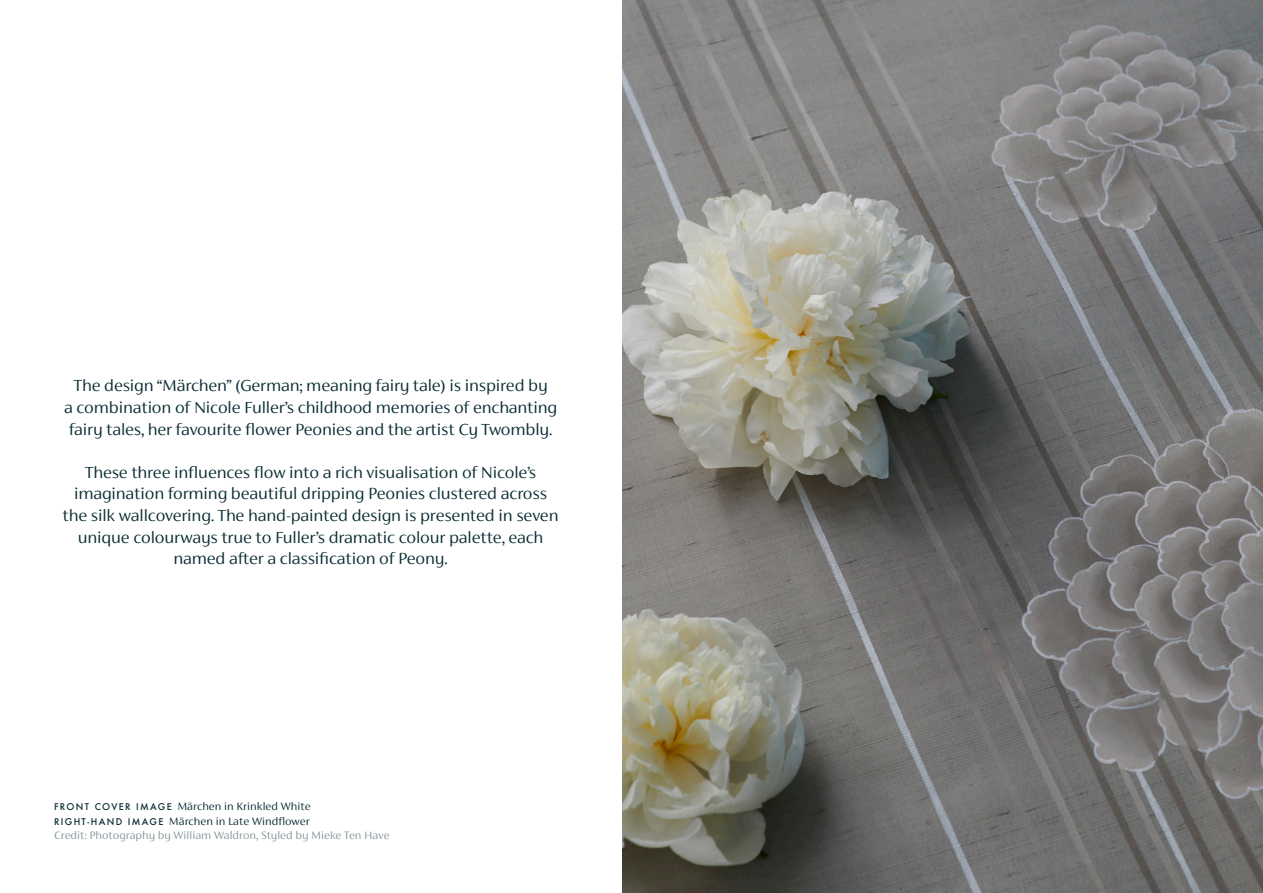
<style>
.page{position:relative;width:1263px;height:893px;background:#fff}
.page>*{position:absolute;margin:0;border:0;box-sizing:border-box;transform-origin:0 0}
.Body_Copy{font:300 18px/21.6px "FS Siena";letter-spacing:-.01em;color:#072b31}
.Body_Copy-2{font:300 12px "FS Siena";color:#072b31}
.Body_Copy-3{font:300 12px "FS Siena";color:#839598}
.s1{font-family:"Futura";font-weight:500;font-size:9px}
</style>
<div class="page">
<img style="left:622px;top:0;width:641px;height:893px">
<p class="Body_Copy" style="left:73px;top:375px;width:476px">The design “Märchen” (German; meaning fairy tale) is inspired by</p>
<p class="Body_Copy" style="left:64px;top:396px;width:495px">a combination of Nicole Fuller’s childhood memories of enchanting fairy tales, her favourite flower Peonies and the artist Cy Twombly.</p>
<p class="Body_Copy" style="left:63px;top:461px;width:498px;text-align:center">These three influences flow into a rich visualisation of Nicole’s imagination forming beautiful dripping Peonies clustered across the silk wallcovering. The hand-painted design is presented in seven unique colourways true to Fuller’s dramatic colour palette, each named after a classification of Peony.</p>
<p class="Body_Copy-2" style="left:54px;top:800px;width:258px"><span class="s1">FRONT COVER IMAGE</span> Märchen in Krinkled White</p>
<p class="Body_Copy-2" style="left:54px;top:814px;width:257px"><span class="s1">RIGHT-HAND IMAGE</span> Märchen in Late Windflower</p>
<p class="Body_Copy-3" style="left:54px;top:829px;width:337px">Credit: Photography by William Waldron, Styled by Mieke Ten Have</p>
</div>
